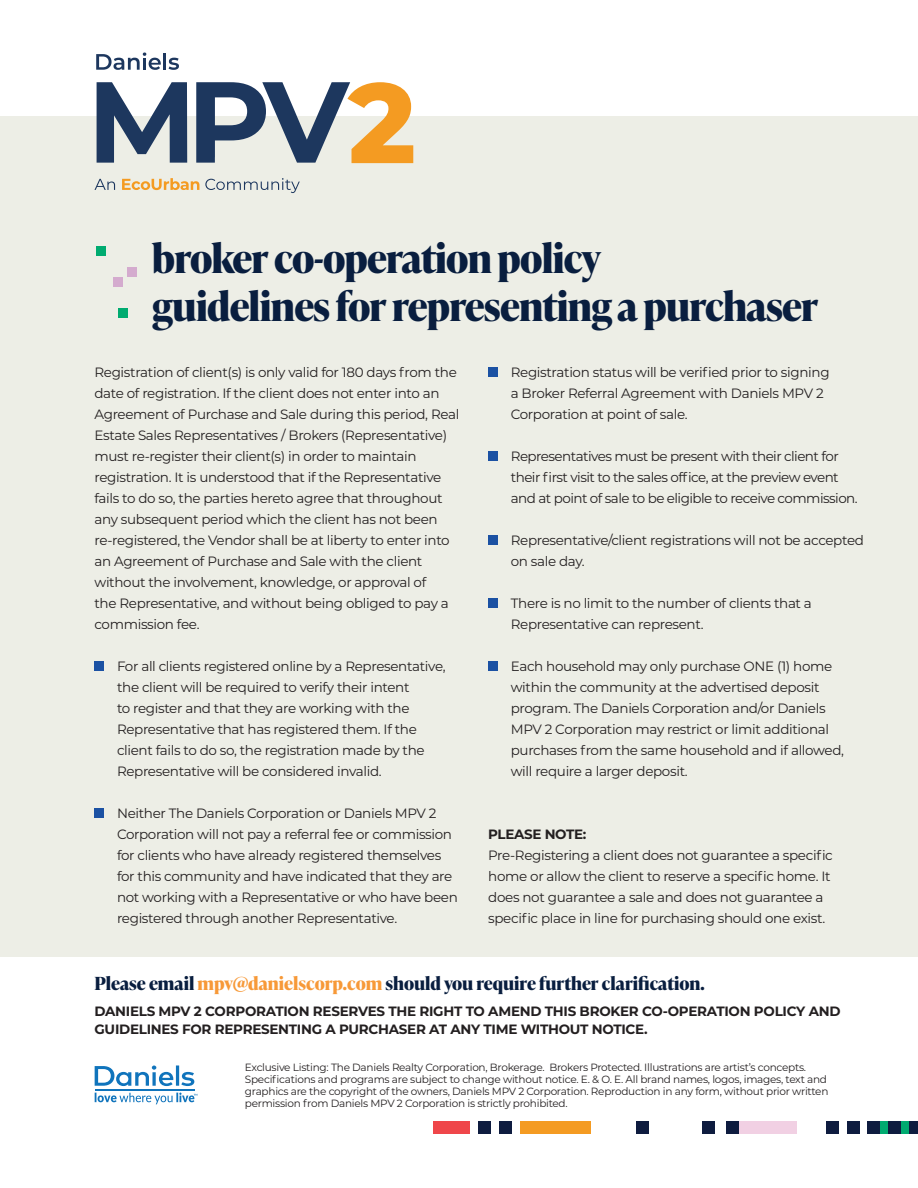
<style>
.page{position:relative;width:918px;height:1188px;background:#fff}
.page>*{position:absolute;margin:0;border:0;box-sizing:border-box;transform-origin:0 0}
.t1{font:700 39.9px "Ivy Presto Headline";letter-spacing:-.02em;color:#091e3f}
.t2{font:700 18px "Ivy Presto Headline";color:#091e3f}
.t3{font:13.5px/21px "Montserrat";letter-spacing:-.025em;color:#231f20}
.t4{font:700 13.5px/18.8px "Montserrat";letter-spacing:-.02em;color:#231f20}
.t5{font:10.5px/12px "Montserrat";letter-spacing:-.025em;color:#231f20}
.s1{color:#f79938}
</style>
<div class="page">
<div style="left:0;top:116px;width:918px;height:841px;background:#edeee6"></div>
<div style="left:128px;top:267px;width:9px;height:10px;background:#d4abce"></div>
<div style="left:113px;top:277px;width:10px;height:10px;background:#d4abce"></div>
<div style="left:96px;top:247px;width:10px;height:9px;background:#00ab70"></div>
<div style="left:118px;top:308px;width:10px;height:10px;background:#00ab70"></div>
<div style="left:880px;top:1122px;width:38px;height:12px;background:#00ab70"></div>
<div style="left:727px;top:1122px;width:70px;height:12px;background:#f1d0e3"></div>
<div style="left:433px;top:1122px;width:37px;height:12px;background:#ef464a"></div>
<div style="left:478px;top:1122px;width:13px;height:12px;background:#0e1c3f"></div>
<div style="left:499px;top:1122px;width:12px;height:12px;background:#0e1c3f"></div>
<div style="left:520px;top:1122px;width:70px;height:12px;background:#f49b22"></div>
<div style="left:636px;top:1122px;width:12px;height:12px;background:#0e1c3f"></div>
<div style="left:702px;top:1122px;width:12px;height:12px;background:#0e1c3f"></div>
<div style="left:727px;top:1122px;width:12px;height:12px;background:#0e1c3f"></div>
<div style="left:826px;top:1122px;width:13px;height:12px;background:#0e1c3f"></div>
<div style="left:847px;top:1122px;width:12px;height:12px;background:#0e1c3f"></div>
<div style="left:868px;top:1122px;width:12px;height:12px;background:#0e1c3f"></div>
<div style="left:889px;top:1122px;width:12px;height:12px;background:#0e1c3f"></div>
<div style="left:909px;top:1122px;width:9px;height:12px;background:#0e1c3f"></div>
<svg style="left:97px;top:82px;width:90px;height:81px"></svg>
<svg style="left:196px;top:82px;width:217px;height:81px"></svg>
<hr style="left:163px;top:53px;width:3px;height:17px;background:#1d375e">
<svg style="left:169px;top:58px;width:10px;height:12px"></svg>
<svg style="left:96px;top:53px;width:65px;height:17px"></svg>
<svg style="left:205px;top:178px;width:95px;height:15px"></svg>
<svg style="left:122px;top:178px;width:77px;height:12px"></svg>
<svg style="left:94px;top:179px;width:21px;height:11px"></svg>
<div style="left:94px;top:661px;width:10px;height:10px;background:#1b51a3"></div>
<div style="left:94px;top:808px;width:10px;height:10px;background:#1b51a3"></div>
<div style="left:488px;top:367px;width:10px;height:10px;background:#1b51a3"></div>
<div style="left:488px;top:451px;width:10px;height:10px;background:#1b51a3"></div>
<div style="left:488px;top:535px;width:10px;height:10px;background:#1b51a3"></div>
<div style="left:488px;top:598px;width:10px;height:10px;background:#1b51a3"></div>
<div style="left:488px;top:661px;width:10px;height:10px;background:#1b51a3"></div>
<svg style="left:95px;top:1066px;width:78px;height:20px"></svg>
<hr style="left:176px;top:1065px;width:3px;height:21px;background:#1074bc">
<hr style="left:95px;top:1089px;width:99px;height:1px;background:#1074bc">
<svg style="left:181px;top:1072px;width:13px;height:14px"></svg>
<svg style="left:95px;top:1093px;width:102px;height:11px"></svg>
<p class="t1" style="left:152px;top:229px;width:450px">broker co-operation policy</p>
<p class="t1" style="left:152px;top:277px;width:668px">guidelines for representing a purchaser</p>
<p class="t3" style="left:94px;top:361px;width:366px">Registration of client(s) is only valid for 180 days from the date of registration. If the client does not enter into an Agreement of Purchase and Sale during this period, Real Estate Sales Representatives / Brokers (Representative) must re-register their client(s) in order to maintain registration. It is understood that if the Representative fails to do so, the parties hereto agree that throughout any subsequent period which the client has not been re-registered, the Vendor shall be at liberty to enter into an Agreement of Purchase and Sale with the client without the involvement, knowledge, or approval of<br>the Representative, and without being obliged to pay a commission fee.</p>
<p class="t3" style="left:117px;top:655px;width:330px">For all clients registered online by a Representative, the client will be required to verify their intent<br>to register and that they are working with the Representative that has registered them. If the client fails to do so, the registration made by the Representative will be considered invalid.</p>
<p class="t3" style="left:117px;top:802px;width:342px">Neither The Daniels Corporation or Daniels MPV 2<br>Corporation will not pay a referral fee or commission for clients who have already registered themselves for this community and have indicated that they are not working with a Representative or who have been registered through another Representative.</p>
<p class="t3" style="left:511px;top:361px;width:320px">Registration status will be verified prior to signing a Broker Referral Agreement with Daniels MPV 2<br>Corporation at point of sale.</p>
<p class="t3" style="left:511px;top:445px;width:348px">Representatives must be present with their client for their first visit to the sales office, at the preview event and at point of sale to be eligible to receive commission.</p>
<p class="t3" style="left:511px;top:529px;width:355px">Representative/client registrations will not be accepted on sale day.</p>
<p class="t3" style="left:511px;top:592px;width:303px">There is no limit to the number of clients that a<br>Representative can represent.</p>
<p class="t3" style="left:511px;top:655px;width:335px">Each household may only purchase ONE (1) home within the community at the advertised deposit program. The Daniels Corporation and/or Daniels MPV 2 Corporation may restrict or limit additional purchases from the same household and if allowed, will require a larger deposit.</p>
<p class="t4" style="left:488px;top:824px;width:100px">PLEASE NOTE:</p>
<p class="t3" style="left:488px;top:844px;width:346px">Pre-Registering a client does not guarantee a specific home or allow the client to reserve a specific home. It does not guarantee a sale and does not guarantee a specific place in line for purchasing should one exist.</p>
<p class="t2" style="left:94px;top:971px;width:612px">Please email <span class="s1">mpv@danielscorp.com</span> should you require further clarification.</p>
<p class="t4" style="left:94px;top:1001px;width:748px">DANIELS MPV 2 CORPORATION RESERVES THE RIGHT TO AMEND THIS BROKER CO-OPERATION POLICY AND<br>GUIDELINES FOR REPRESENTING A PURCHASER AT ANY TIME WITHOUT NOTICE.</p>
<p class="t5" style="left:245px;top:1061px;width:585px">Exclusive Listing: The Daniels Realty Corporation, Brokerage. Brokers Protected. Illustrations are artist’s concepts.<br>Specifications and programs are subject to change without notice. E. &amp; O. E. All brand names, logos, images, text and graphics are the copyright of the owners, Daniels MPV 2 Corporation. Reproduction in any form, without prior written permission from Daniels MPV 2 Corporation is strictly prohibited.</p>
</div>
